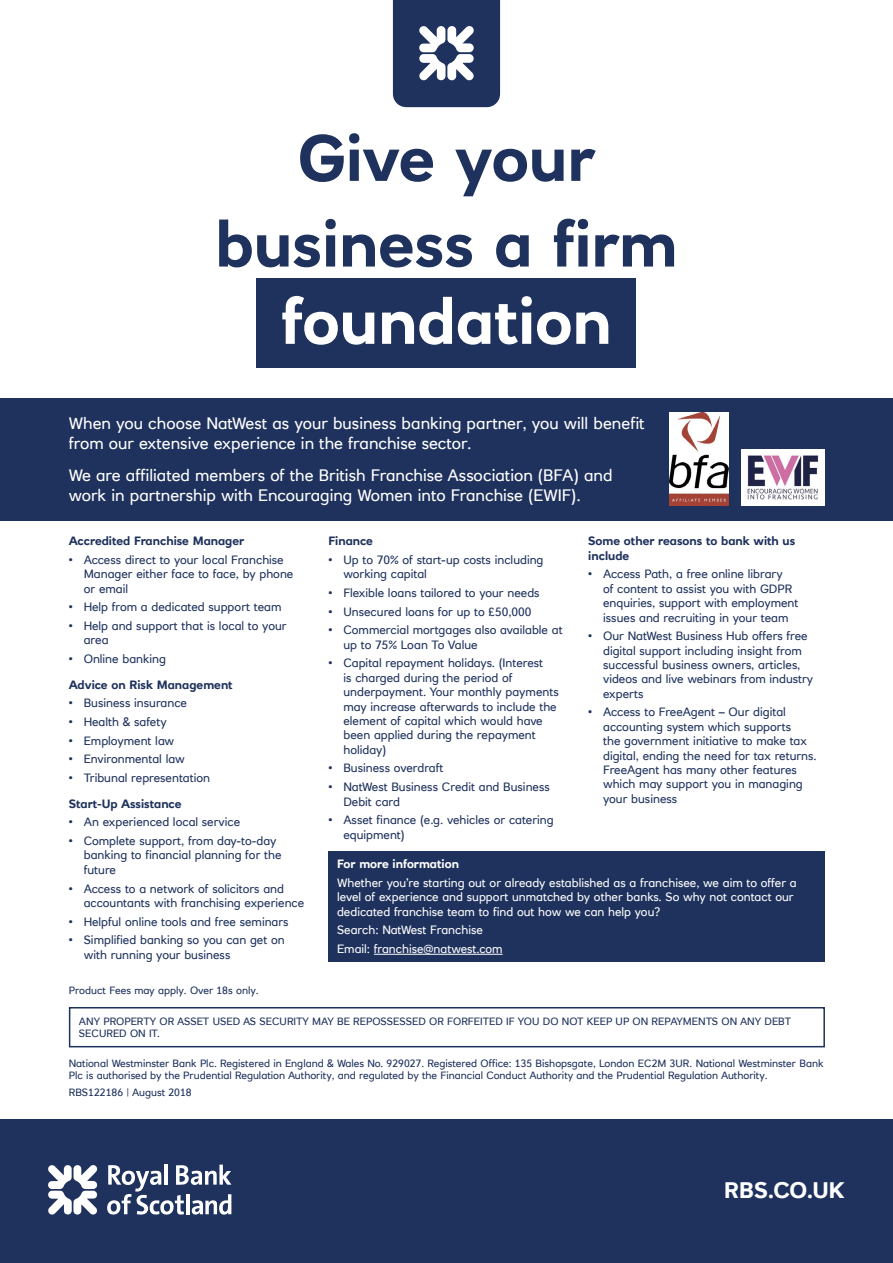
<style>
.page{position:relative;width:893px;height:1263px;background:#fff}
.page>*{position:absolute;margin:0;border:0;box-sizing:border-box;transform-origin:0 0}
.t1{font:700 64.35px/85.7px "RN House Sans";color:#1f325d;text-align:center}
.t2{font:700 64.35px "RN House Sans";color:#fff}
.t3{font:700 22.5px "RN House Sans";color:#fff}
.t4{font:16.5px/19.8px "RN House Sans";color:#fff}
.t5{font:12px/14.4px "RN House Sans";color:#1f325d}
.t6{font:12px/14.4px "RN House Sans";color:#fff}
.t7{font:700 12px/14.4px "RN House Sans";color:#1f325d}
.t8{font:700 12px "RN House Sans";color:#fff}
.t9{font:10.5px/12.6px "RN House Sans";color:#1f325d}
</style>
<div class="page">
<svg style="left:393px;top:0;width:107px;height:107px;background:#445478"></svg>
<div style="left:0;top:1119px;width:893px;height:144px;background:#1f325d"></div>
<svg style="left:48px;top:1165px;width:50px;height:50px"></svg>
<svg style="left:107px;top:1164px;width:124px;height:51px"></svg>
<hr style="left:186px;top:1194px;width:4px;height:20px;background:#fff">
<hr style="left:164px;top:1164px;width:4px;height:20px;background:#fff">
<div style="left:256px;top:278px;width:380px;height:90px;background:#1f325d"></div>
<div style="left:0;top:398px;width:893px;height:122px;background:#1f325d"></div>
<div style="left:329px;top:851px;width:496px;height:110px;background:#1f325d"></div>
<hr style="left:374px;top:954px;width:129px;height:1px;background:#fff">
<img style="left:670px;top:413px;width:59px;height:92px">
<img style="left:741px;top:449px;width:84px;height:56px">
<div style="left:69px;top:1007px;width:756px;height:40px;border:2px solid #1f325d"></div>
<h1 class="t1" style="left:215px;top:115px;width:464px">Give your business a firm</h1>
<h1 class="t2" style="left:281px;top:281px;width:332px">foundation</h1>
<h3 class="t4" style="left:69px;top:413px;width:577px">When you choose NatWest as your business banking partner, you will benefit from our extensive experience in the franchise sector.</h3>
<h3 class="t4" style="left:69px;top:466px;width:545px">We are affiliated members of the British Franchise Association (BFA) and work in partnership with Encouraging Women into Franchise (EWIF).</h3>
<p class="t7" style="left:69px;top:534px;width:177px">Accredited Franchise Manager</p>
<p class="t5" style="left:84px;top:552px;width:211px;text-indent:-15px">• Access direct to your local Franchise<br>Manager either face to face, by phone or email</p>
<p class="t5" style="left:69px;top:600px;width:214px">• Help from a dedicated support team</p>
<p class="t5" style="left:84px;top:619px;width:204px;text-indent:-15px">• Help and support that is local to your area</p>
<p class="t5" style="left:69px;top:652px;width:99px">• Online banking</p>
<p class="t7" style="left:69px;top:677px;width:165px">Advice on Risk Management</p>
<p class="t5" style="left:69px;top:696px;width:120px">• Business insurance</p>
<p class="t5" style="left:69px;top:715px;width:99px">• Health &amp; safety</p>
<p class="t5" style="left:69px;top:733px;width:107px">• Employment law</p>
<p class="t5" style="left:69px;top:752px;width:117px">• Environmental law</p>
<p class="t5" style="left:69px;top:771px;width:143px">• Tribunal representation</p>
<p class="t7" style="left:69px;top:796px;width:114px">Start-Up Assistance</p>
<p class="t5" style="left:69px;top:815px;width:173px">• An experienced local service</p>
<p class="t5" style="left:84px;top:833px;width:199px;text-indent:-15px">• Complete support, from day-to-day banking to financial planning for the future</p>
<p class="t5" style="left:84px;top:881px;width:222px;text-indent:-15px">• Access to a network of solicitors and accountants with franchising experience</p>
<p class="t5" style="left:69px;top:914px;width:221px">• Helpful online tools and free seminars</p>
<p class="t5" style="left:84px;top:933px;width:202px;text-indent:-15px">• Simplified banking so you can get on with running your business</p>
<p class="t9" style="left:69px;top:984px;width:191px">Product Fees may apply. Over 18s only.</p>
<p class="t7" style="left:588px;top:534px;width:209px">Some other reasons to bank with us include</p>
<p class="t5" style="left:603px;top:567px;width:197px;text-indent:-15px">• Access Path, a free online library<br>of content to assist you with GDPR enquiries, support with employment issues and recruiting in your team</p>
<p class="t5" style="left:603px;top:629px;width:212px;text-indent:-15px">• Our NatWest Business Hub offers free digital support including insight from successful business owners, articles, videos and live webinars from industry experts</p>
<p class="t5" style="left:603px;top:705px;width:215px;text-indent:-15px">• Access to FreeAgent – Our digital accounting system which supports<br>the government initiative to make tax digital, ending the need for tax returns.<br>FreeAgent has many other features which may support you in managing your business</p>
<p class="t7" style="left:329px;top:534px;width:46px">Finance</p>
<p class="t5" style="left:343px;top:552px;width:202px;text-indent:-15px">• Up to 70% of start-up costs including working capital</p>
<p class="t5" style="left:329px;top:585px;width:213px">• Flexible loans tailored to your needs</p>
<p class="t5" style="left:329px;top:604px;width:204px">• Unsecured loans for up to £50,000</p>
<p class="t5" style="left:343px;top:623px;width:221px;text-indent:-15px">• Commercial mortgages also available at up to 75% Loan To Value</p>
<p class="t5" style="left:343px;top:656px;width:217px;text-indent:-15px">• Capital repayment holidays. (Interest<br>is charged during the period of underpayment. Your monthly payments may increase afterwards to include the element of capital which would have been applied during the repayment holiday)</p>
<p class="t5" style="left:329px;top:761px;width:117px">• Business overdraft</p>
<p class="t5" style="left:343px;top:780px;width:208px;text-indent:-15px">• NatWest Business Credit and Business<br>Debit card</p>
<p class="t5" style="left:343px;top:813px;width:212px;text-indent:-15px">• Asset finance (e.g. vehicles or catering equipment)</p>
<p class="t8" style="left:337px;top:857px;width:123px">For more information</p>
<p class="t6" style="left:337px;top:875px;width:461px">Whether you’re starting out or already established as a franchisee, we aim to offer a level of experience and support unmatched by other banks. So why not contact our dedicated franchise team to find out how we can help you?</p>
<p class="t6" style="left:337px;top:921px;width:167px;line-height:18.6px">Search: NatWest Franchise<br>Email: franchise@natwest.com</p>
<p class="t9" style="left:79px;top:1015px;width:714px">ANY PROPERTY OR ASSET USED AS SECURITY MAY BE REPOSSESSED OR FORFEITED IF YOU DO NOT KEEP UP ON REPAYMENTS ON ANY DEBT<br>SECURED ON IT.</p>
<p class="t9" style="left:69px;top:1057px;width:756px">National Westminster Bank Plc. Registered in England &amp; Wales No. 929027. Registered Office: 135 Bishopsgate, London EC2M 3UR. National Westminster Bank<br>Plc is authorised by the Prudential Regulation Authority, and regulated by the Financial Conduct Authority and the Prudential Regulation Authority.</p>
<p class="t9" style="left:69px;top:1086px;width:124px">RBS122186 | August 2018</p>
<h2 class="t3" style="left:724px;top:1176px;width:122px">RBS.CO.UK</h2>
</div>
